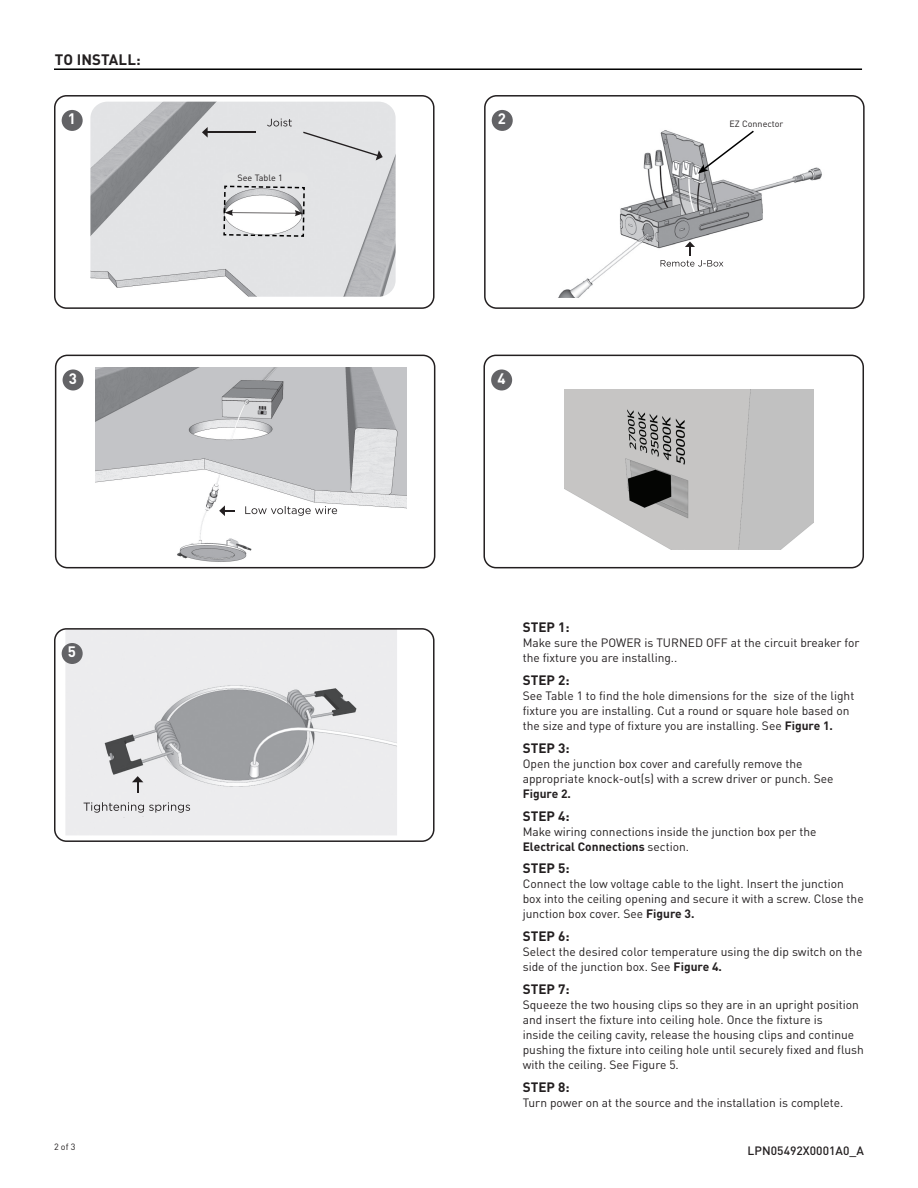
<style>
.page{position:relative;width:918px;height:1188px;background:#fff}
.page>*{position:absolute;margin:0;border:0;box-sizing:border-box;transform-origin:0 0}
.t1{font:700 15px "DINOT";letter-spacing:.01em;color:#231f20}
.t2{font:700 15px "DINOT";color:#fff}
.Step{font:700 13.5px "DINOT";color:#231f20}
.Body_Text{font:12px/15px "DINOT";color:#231f20}
.t3{font:500 12px "DINOT";color:#231f20}
.Body_Text-2{font:9px "DINOT";color:#231f20}
.s1{font-weight:700}
</style>
<div class="page">
<hr style="left:54px;top:68px;width:808px;height:2px;background:#000">
<img style="left:90px;top:102px;width:306px;height:195px">
<svg style="left:267px;top:119px;width:25px;height:7px"></svg>
<hr style="left:207px;top:132px;width:48px;height:1px;background:#231f20">
<svg style="left:202px;top:127px;width:6px;height:11px"></svg>
<svg style="left:303px;top:132px;width:80px;height:28px;background:#d6d7d9"></svg>
<div style="left:54px;top:95px;width:381px;height:214px;border:2px solid #231f20;border-radius:12px"></div>
<div style="left:62px;top:110px;width:21px;height:21px;background:#636366;border-radius:50%"></div>
<img style="left:506px;top:110px;width:316px;height:187px">
<svg style="left:661px;top:242px;width:62px;height:25px"></svg>
<div style="left:484px;top:95px;width:381px;height:214px;border:2px solid #231f20;border-radius:12px"></div>
<div style="left:492px;top:110px;width:21px;height:21px;background:#636366;border-radius:50%"></div>
<img style="left:95px;top:368px;width:312px;height:194px">
<svg style="left:245px;top:506px;width:92px;height:10px"></svg>
<svg style="left:219px;top:505px;width:16px;height:11px"></svg>
<div style="left:55px;top:355px;width:380px;height:213px;border:2px solid #231f20;border-radius:12px"></div>
<div style="left:63px;top:369px;width:21px;height:21px;background:#636366;border-radius:50%"></div>
<img style="left:565px;top:390px;width:248px;height:159px">
<div style="left:483px;top:355px;width:381px;height:213px;border:2px solid #231f20;border-radius:12px"></div>
<div style="left:491px;top:369px;width:21px;height:21px;background:#636366;border-radius:50%"></div>
<img style="left:65px;top:631px;width:332px;height:204px">
<svg style="left:84px;top:802px;width:106px;height:11px"></svg>
<svg style="left:132px;top:776px;width:11px;height:17px"></svg>
<div style="left:54px;top:628px;width:381px;height:214px;border:2px solid #231f20;border-radius:12px"></div>
<div style="left:62px;top:643px;width:21px;height:21px;background:#636366;border-radius:50%"></div>
<div style="left:222px;top:172px;width:86px;height:13px;background:#e4e5e6;border-radius:6px"></div>
<svg style="left:698px;top:129px;width:58px;height:45px"></svg>
<div style="left:508px;top:144px;width:135px;height:26px;background:#fff"></div>
<svg style="left:223px;top:183px;width:83px;height:55px"></svg>
<p class="t1" style="left:55px;top:50px;width:87px">TO INSTALL:</p>
<p class="t2" style="left:68px;top:109px;width:10px">1</p>
<p class="t2" style="left:498px;top:109px;width:10px">2</p>
<p class="Body_Text-2" style="left:238px;top:172px;width:47px">See Table 1</p>
<p class="t2" style="left:69px;top:369px;width:10px">3</p>
<p class="t2" style="left:497px;top:369px;width:10px">4</p>
<p class="Body_Text-2" style="left:729px;top:118px;width:55px">EZ Connector</p>
<p class="t2" style="left:68px;top:642px;width:10px">5</p>
<p class="Step" style="left:523px;top:618px;width:48px">STEP 1:</p>
<p class="Body_Text" style="left:523px;top:635px;width:338px">Make sure the POWER is TURNED OFF at the circuit breaker for the fixture you are installing..</p>
<p class="Step" style="left:523px;top:671px;width:48px">STEP 2:</p>
<p class="Body_Text" style="left:523px;top:688px;width:333px">See Table 1 to find the hole dimensions for the size of the light fixture you are installing. Cut a round or square hole based on the size and type of fixture you are installing. See <span class="s1">Figure 1.</span></p>
<p class="Step" style="left:523px;top:739px;width:48px">STEP 3:</p>
<p class="Body_Text" style="left:523px;top:756px;width:312px">Open the junction box cover and carefully remove the appropriate knock-out(s) with a screw driver or punch. See<br><span class="s1">Figure 2.</span></p>
<p class="Step" style="left:523px;top:807px;width:48px">STEP 4:</p>
<p class="Body_Text" style="left:523px;top:824px;width:295px">Make wiring connections inside the junction box per the<br><span class="s1">Electrical Connections</span> section.</p>
<p class="Step" style="left:523px;top:860px;width:48px">STEP 5:</p>
<p class="Body_Text" style="left:523px;top:876px;width:343px">Connect the low voltage cable to the light. Insert the junction box into the ceiling opening and secure it with a screw. Close the junction box cover. See <span class="s1">Figure 3.</span></p>
<p class="Step" style="left:523px;top:928px;width:48px">STEP 6:</p>
<p class="Body_Text" style="left:523px;top:944px;width:341px">Select the desired color temperature using the dip switch on the side of the junction box. See <span class="s1">Figure 4.</span></p>
<p class="Step" style="left:523px;top:981px;width:48px">STEP 7:</p>
<p class="Body_Text" style="left:523px;top:997px;width:343px">Squeeze the two housing clips so they are in an upright position and insert the fixture into ceiling hole. Once the fixture is<br>inside the ceiling cavity, release the housing clips and continue pushing the fixture into ceiling hole until securely fixed and flush with the ceiling. See Figure 5.</p>
<p class="Step" style="left:523px;top:1079px;width:48px">STEP 8:</p>
<p class="Body_Text" style="left:523px;top:1095px;width:322px">Turn power on at the source and the installation is complete.</p>
<p class="Body_Text-2" style="left:54px;top:1141px;width:23px">2 of 3</p>
<p class="t3" style="left:747px;top:1143px;width:118px">LPN05492X0001A0_A</p>
</div>
